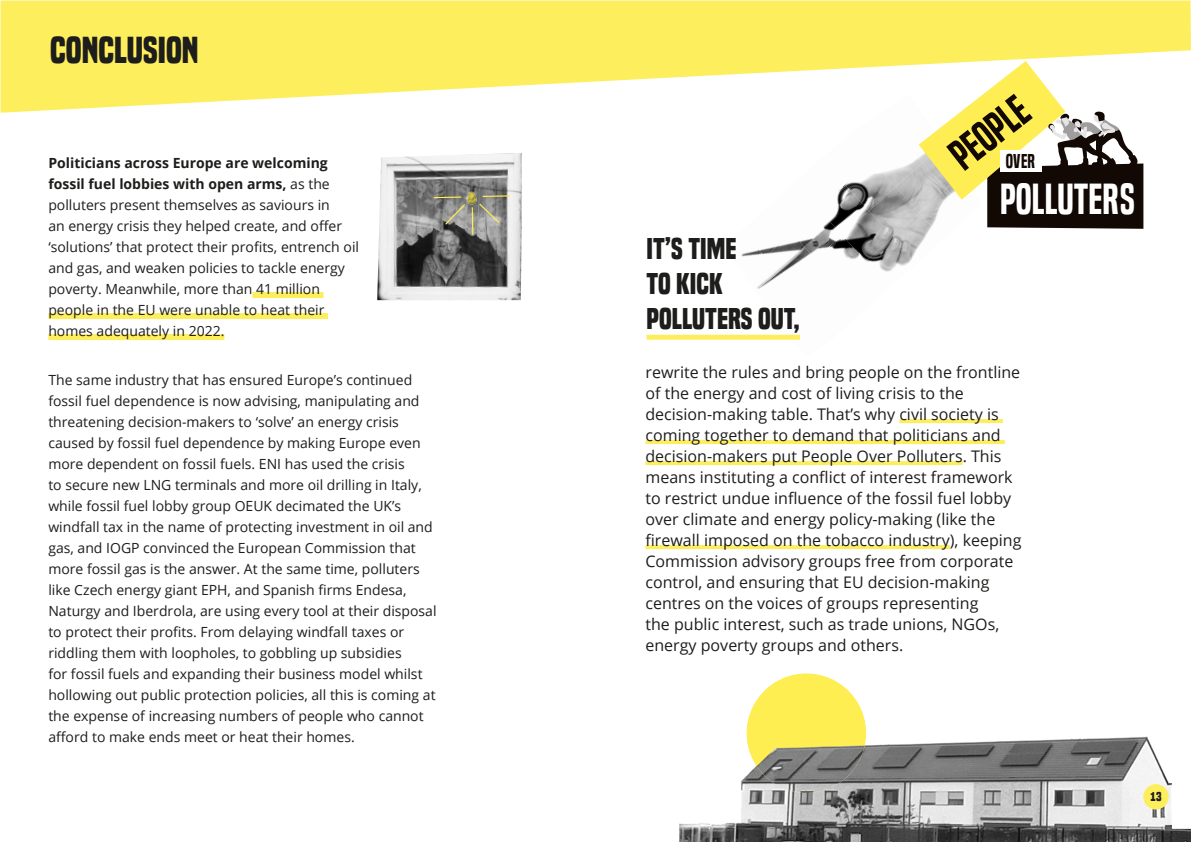
<style>
.page{position:relative;width:1191px;height:842px;background:#fff}
.page>*{position:absolute;margin:0;border:0;box-sizing:border-box;transform-origin:0 0}
.t1{font:40.5px "Built Titling Sb";color:#fff}
.t2{font:40.5px "Built Titling Sb";color:#120804}
.t3{font:700 35px "Built Titling Rg";color:#1d1d1b}
.t4{font:700 28px/35px "Built Titling Rg";color:#1d1d1b}
.t5{font:18.7px "Built Titling Sb";color:#120804}
.t6{font:16px/21px "Open Sans";color:#1d1d1b}
.t7{font:14px/21px "Open Sans";color:#1d1d1b}
.t8{font:700 14px "Open Sans";color:#1d1d1b}
.Navegador{font:700 12px "Built Titling Rg";color:#1d1d1b}
.s1{font-weight:700}
</style>
<div class="page">
<svg style="left:1px;top:1px;width:1190px;height:112px;fill:#fdee5e"></svg>
<div style="left:50px;top:61px;width:148px;height:6px;background:#fdee5e"></div>
<img style="left:679px;top:688px;width:512px;height:154px">
<img style="left:746px;top:673px;width:120px;height:120px;border-radius:60px">
<div style="left:1143px;top:784px;width:25px;height:25px;background:#fdee5e;border-radius:50%"></div>
<img style="left:741px;top:249px;width:24px;height:8px">
<img style="left:879px;top:95px;width:39px;height:18px">
<img style="left:757px;top:281px;width:8px;height:8px">
<img style="left:765px;top:243px;width:26px;height:40px">
<img style="left:791px;top:234px;width:27px;height:25px">
<img style="left:818px;top:185px;width:27px;height:50px">
<img style="left:845px;top:175px;width:27px;height:36px">
<img style="left:872px;top:169px;width:23px;height:18px">
<img style="left:912px;top:158px;width:6px;height:5px">
<img style="left:788px;top:259px;width:15px;height:24px">
<img style="left:815px;top:235px;width:27px;height:24px">
<img style="left:842px;top:211px;width:26px;height:49px">
<img style="left:868px;top:187px;width:27px;height:50px">
<img style="left:895px;top:163px;width:23px;height:50px">
<img style="left:785px;top:334px;width:15px;height:1px">
<img style="left:865px;top:237px;width:43px;height:35px">
<img style="left:892px;top:213px;width:32px;height:50px">
<img style="left:919px;top:229px;width:11px;height:10px">
<svg style="left:918px;top:61px;width:225px;height:168px"></svg>
<div style="left:252px;top:292px;width:71px;height:6px;background:#fdee5e"></div>
<div style="left:48px;top:313px;width:280px;height:6px;background:#fdee5e"></div>
<div style="left:48px;top:334px;width:176px;height:6px;background:#fdee5e"></div>
<div style="left:646px;top:335px;width:154px;height:5px;background:#fdee5e"></div>
<hr style="left:899px;top:419px;width:104px;height:4px;background:#fdee5e">
<hr style="left:645px;top:440px;width:360px;height:4px;background:#fdee5e">
<hr style="left:645px;top:461px;width:317px;height:4px;background:#fdee5e">
<hr style="left:645px;top:545px;width:304px;height:4px;background:#fdee5e">
<img style="left:377px;top:153px;width:144px;height:147px">
<svg style="left:434px;top:192px;width:76px;height:43px;background:#908f85"></svg>
<h1 class="t3" style="left:50px;top:29px;width:150px">CONCLUSION</h1>
<h2 class="t8" style="left:48px;top:153px;width:281px">Politicians across Europe are welcoming</h2>
<h2 class="t7" style="left:48px;top:173px;width:312px"><span class="s1">fossil fuel lobbies with open arms,</span> as the polluters present themselves as saviours in<br>an energy crisis they helped create, and offer ‘solutions’ that protect their profits, entrench oil and gas, and weaken policies to tackle energy poverty. Meanwhile, more than 41 million people in the EU were unable to heat their homes adequately in 2022.</h2>
<h2 class="t7" style="left:48px;top:369px;width:390px">The same industry that has ensured Europe’s continued fossil fuel dependence is now advising, manipulating and threatening decision-makers to ‘solve’ an energy crisis caused by fossil fuel dependence by making Europe even more dependent on fossil fuels. ENI has used the crisis<br>to secure new LNG terminals and more oil drilling in Italy, while fossil fuel lobby group OEUK decimated the UK’s windfall tax in the name of protecting investment in oil and gas, and IOGP convinced the European Commission that more fossil gas is the answer. At the same time, polluters like Czech energy giant EPH, and Spanish firms Endesa, Naturgy and Iberdrola, are using every tool at their disposal to protect their profits. From delaying windfall taxes or riddling them with loopholes, to gobbling up subsidies<br>for fossil fuels and expanding their business model whilst hollowing out public protection policies, all this is coming at the expense of increasing numbers of people who cannot afford to make ends meet or heat their homes.</h2>
<h1 class="t2" style="left:940px;top:141px;width:90px;rotate:-38deg">PEOPLE</h1>
<h3 class="t5" style="left:1005px;top:150px;width:31px">OVER</h3>
<h1 class="t1" style="left:1000px;top:175px;width:136px">POLLUTERS</h1>
<h2 class="t4" style="left:646px;top:231px;width:155px">IT’S TIME<br>TO KICK<br>POLLUTERS OUT,</h2>
<h2 class="t6" style="left:645px;top:361px;width:377px">rewrite the rules and bring people on the frontline of the energy and cost of living crisis to the decision-making table. That’s why civil society is coming together to demand that politicians and decision-makers put People Over Polluters. This means instituting a conflict of interest framework to restrict undue influence of the fossil fuel lobby over climate and energy policy-making (like the firewall imposed on the tobacco industry), keeping Commission advisory groups free from corporate control, and ensuring that EU decision-making centres on the voices of groups representing<br>the public interest, such as trade unions, NGOs, energy poverty groups and others.</h2>
<p class="Navegador" style="left:1150px;top:790px;width:13px">13</p>
</div>
